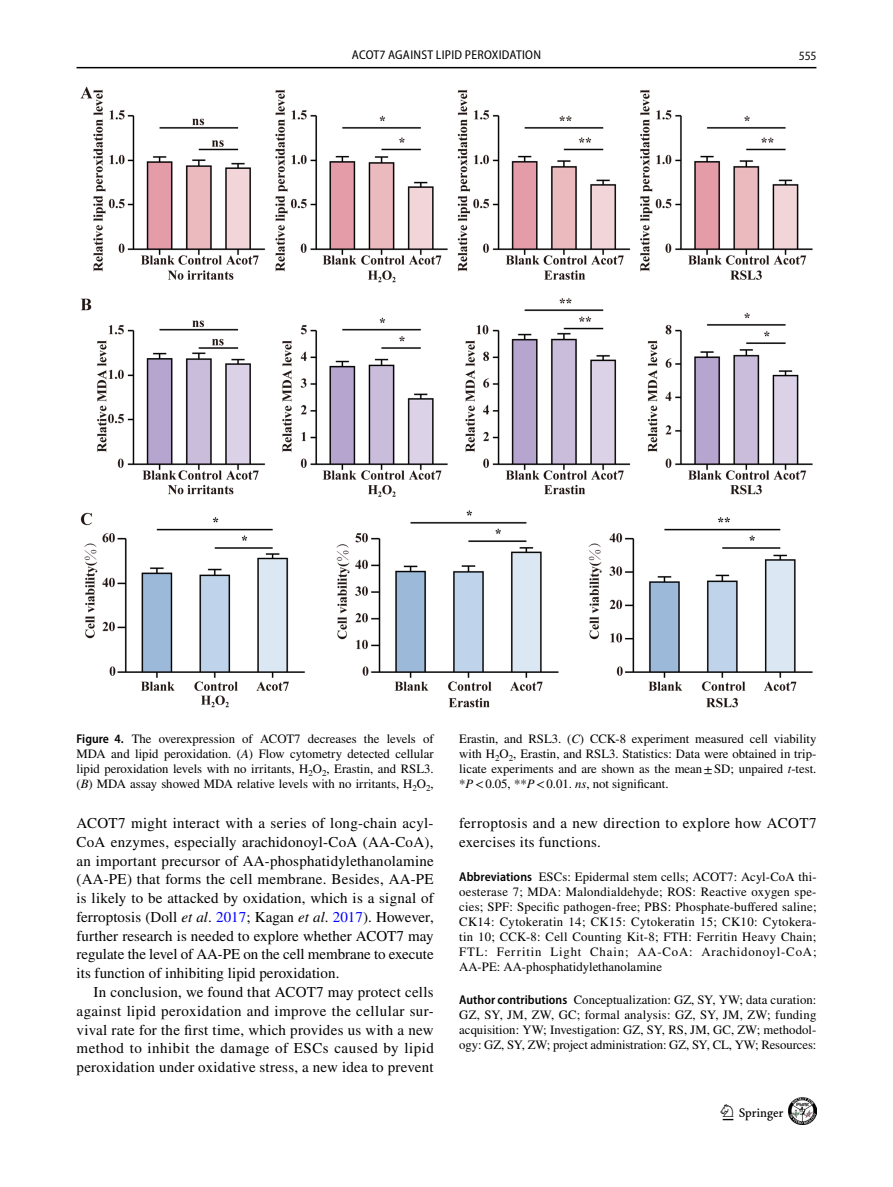
<style>
.page{position:relative;width:893px;height:1187px;background:#fff}
.page>*{position:absolute;margin:0;border:0;box-sizing:border-box;transform-origin:0 0}
.t1{font:22.5px "Springnew Regular 3";color:#000}
.t2{font:15px/18.8px "STIX";letter-spacing:.02em;color:#000;text-align:justify}
.t3{font:12.75px/15px "STIX";color:#000;text-align:justify}
.t4{font:12.75px "Myriad Pro Semi Cn 3";letter-spacing:.02em;color:#000}
.t5{font:12.75px "Myriad Pro Semi Cn 4";color:#131413}
.s1{font-family:"Myriad Pro";font-weight:600;font-stretch:semi-condensed}
.s2{font-style:italic}
.s3{color:#00f}
</style>
<div class="page">
<hr style="left:77px;top:67px;width:739px;height:1px;background:#000">
<img style="left:789px;top:1097px;width:27px;height:27px">
<img style="left:81px;top:87px;width:731px;height:620px">
<p class="t4" style="left:352px;top:48px;width:191px">ACOT7 AGAINST LIPID PEROXIDATION</p>
<p class="t5" style="left:799px;top:49px;width:19px">555</p>
<p class="t3" style="left:77px;top:731px;width:359px"><span class="s1">Figure 4.</span> The overexpression of ACOT7 decreases the levels of MDA and lipid peroxidation. (<span class="s2">A</span>) Flow cytometry detected cellular lipid peroxidation levels with no irritants, H<sub>2</sub>O<sub>2</sub>, Erastin, and RSL3. (<span class="s2">B</span>) MDA assay showed MDA relative levels with no irritants, H<sub>2</sub>O<sub>2</sub>,</p>
<p class="t3" style="left:459px;top:731px;width:359px">Erastin, and RSL3. (<span class="s2">C</span>) CCK-8 experiment measured cell viability with H<sub>2</sub>O<sub>2</sub>, Erastin, and RSL3. Statistics: Data were obtained in trip&shy;licate experiments and are shown as the mean±SD; unpaired <span class="s2">t</span>-test. *<span class="s2">P</span>&lt;0.05, **<span class="s2">P</span>&lt;0.01. <span class="s2">ns</span>, not significant.</p>
<p class="t2" style="left:77px;top:814px;width:359px">ACOT7 might interact with a series of long-chain acyl-CoA enzymes, especially arachidonoyl-CoA (AA-CoA), an important precursor of AA-phosphatidylethanolamine (AA-PE) that forms the cell membrane. Besides, AA-PE is likely to be attacked by oxidation, which is a signal of ferroptosis (Doll <span class="s2">et al</span>. <span class="s3">2017</span>; Kagan <span class="s2">et al</span>. <span class="s3">2017</span>). However, further research is needed to explore whether ACOT7 may regulate the level of AA-PE on the cell membrane to execute its function of inhibiting lipid peroxidation.</p>
<p class="t2" style="left:77px;top:983px;width:359px;text-indent:17px">In conclusion, we found that ACOT7 may protect cells against lipid peroxidation and improve the cellular sur&shy;vival rate for the first time, which provides us with a new method to inhibit the damage of ESCs caused by lipid peroxidation under oxidative stress, a new idea to prevent</p>
<p class="t2" style="left:459px;top:814px;width:359px">ferroptosis and a new direction to explore how ACOT7 exercises its functions.</p>
<p class="t3" style="left:459px;top:869px;width:359px"><span class="s1">Abbreviations</span> ESCs: Epidermal stem cells; ACOT7: Acyl-CoA thi&shy;oesterase 7; MDA: Malondialdehyde; ROS: Reactive oxygen spe&shy;cies; SPF: Specific pathogen-free; PBS: Phosphate-buffered saline; CK14: Cytokeratin 14; CK15: Cytokeratin 15; CK10: Cytokera&shy;tin 10; CCK-8: Cell Counting Kit-8; FTH: Ferritin Heavy Chain; FTL: Ferritin Light Chain; AA-CoA: Arachidonoyl-CoA; AA-PE: AA-phosphatidylethanolamine</p>
<p class="t3" style="left:459px;top:993px;width:359px"><span class="s1">Author contributions</span> Conceptualization: GZ, SY, YW; data curation:<br>GZ, SY, JM, ZW, GC; formal analysis: GZ, SY, JM, ZW; funding acquisition: YW; Investigation: GZ, SY, RS, JM, GC, ZW; methodol&shy;ogy: GZ, SY, ZW; project administration: GZ, SY, CL, YW; Resources:</p>
<h1 class="t1" style="left:723px;top:1104px;width:62px">1 3</h1>
</div>
